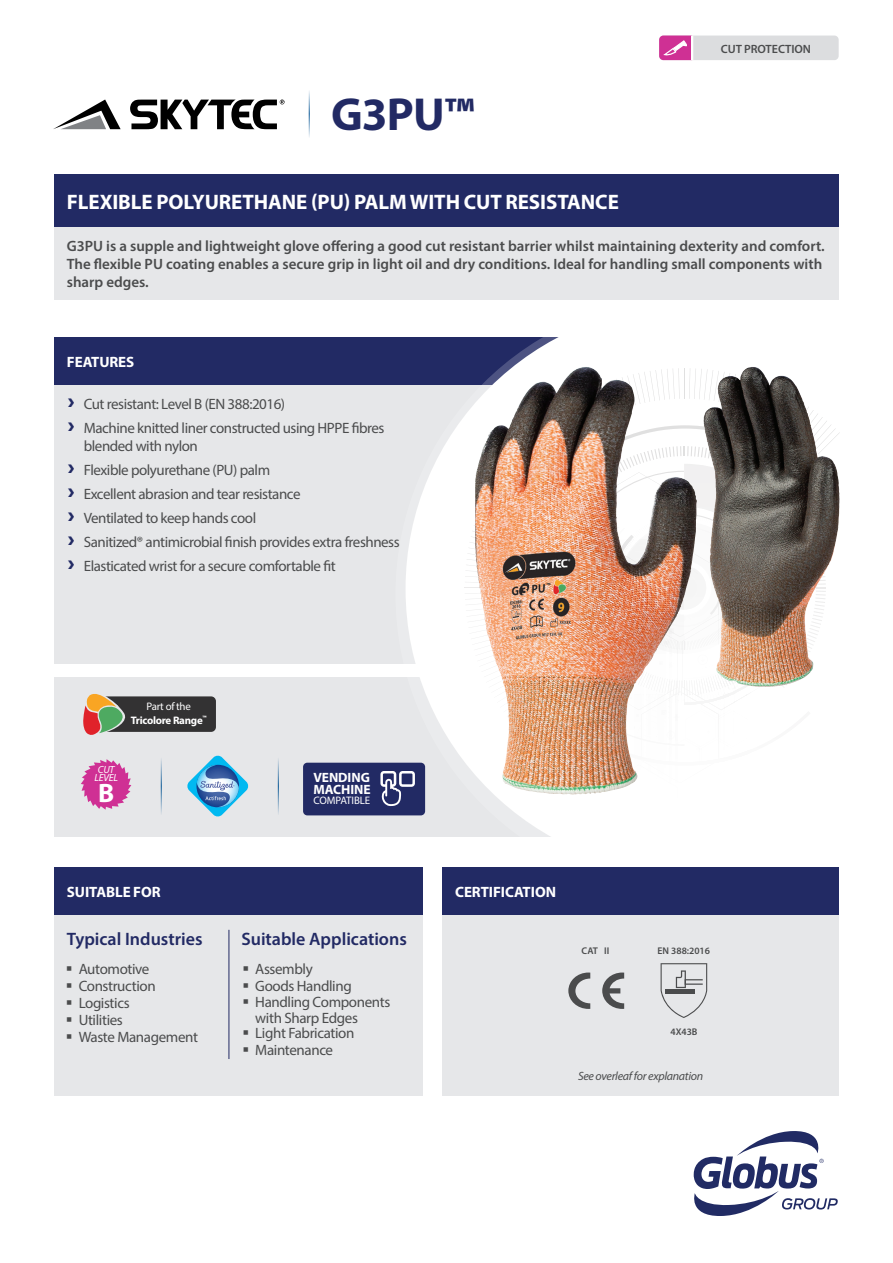
<style>
.page{position:relative;width:893px;height:1263px;background:#fff}
.page>*{position:absolute;margin:0;border:0;box-sizing:border-box;transform-origin:0 0}
.PRODUCT_NAME{font:700 46.5px "Myriad Pro";color:#222a64}
.t1{font:700 26.7px "Myriad Pro";color:#fff}
.SHORT_DESCRIPTION{font:700 21px "Myriad Pro";letter-spacing:-.005em;color:#fff}
.PANEL_SUB-HEAD{font:600 18px "Myriad Pro";color:#222a64}
.t2{font:15px/18px "Myriad Pro";letter-spacing:-.03em;color:#4b4c4d}
.LONG_DESCRIPTION{font:600 15px/18px "Myriad Pro";color:#4b4c4d}
.PANEL_HEADING{font:700 15px "Myriad Pro";letter-spacing:-.005em;color:#fff}
.t3{font:700 13.5px/12px "Myriad Pro";letter-spacing:-.005em;color:#fff}
.t4{font:600 12px "Myriad Pro";letter-spacing:-.005em;color:#4b4c4d}
.t5{font:italic 12px "Myriad Pro";letter-spacing:-.025em;color:#4b4c4d}
.t6{font:700 10.95px "Myriad Pro";letter-spacing:-.025em;color:#fff}
.t7{font:10.95px "Myriad Pro";letter-spacing:-.025em;color:#fff}
.t8{font:10.8px "Myriad Pro";letter-spacing:-.005em;color:#fff}
.t9{font:italic 10.35px "Myriad Pro";letter-spacing:-.025em;color:#fff}
.CERTIFICATION_TEXT{font:600 9.75px "Myriad Pro";color:#4b4c4d}
</style>
<div class="page">
<div style="left:54px;top:385px;width:778px;height:278px;background:#e6e7e9"></div>
<div style="left:54px;top:677px;width:580px;height:160px;background:#e6e7e9"></div>
<div style="left:54px;top:337px;width:586px;height:48px;background:#222a64"></div>
<div style="left:54px;top:915px;width:368px;height:181px;background:#e6e7e9"></div>
<hr style="left:229px;top:930px;width:1px;height:129px;background:#222a64">
<div style="left:54px;top:867px;width:368px;height:48px;background:#222a64"></div>
<div style="left:442px;top:867px;width:397px;height:48px;background:#222a64"></div>
<svg style="left:395px;top:337px;width:363px;height:500px;fill:#fff"></svg>
<div style="left:635px;top:660px;width:9px;height:178px;background:#fff"></div>
<div style="left:618px;top:584px;width:18px;height:254px;background:#fff"></div>
<hr style="left:675px;top:678px;width:3px;height:160px;background:#231f20">
<hr style="left:669px;top:629px;width:3px;height:209px;background:#231f20">
<div style="left:658px;top:641px;width:8px;height:197px;background:#fff"></div>
<div style="left:646px;top:634px;width:18px;height:204px;background:#fff"></div>
<img style="left:465px;top:368px;width:375px;height:450px">
<hr style="left:734px;top:579px;width:1px;height:128px;background:#231f20;border-radius:50%">
<hr style="left:733px;top:584px;width:1px;height:160px;background:#231f20;border-radius:50%">
<img style="left:569px;top:539px;width:114px;height:115px;border-radius:50%">
<div style="left:634px;top:695px;width:114px;height:114px;background:#fff;border-radius:50%"></div>
<svg style="left:53px;top:100px;width:68px;height:29px"></svg>
<svg style="left:130px;top:100px;width:155px;height:29px"></svg>
<hr style="left:309px;top:88px;width:1px;height:50px;background:#005292">
<div style="left:54px;top:174px;width:785px;height:53px;background:#222a64"></div>
<div style="left:442px;top:915px;width:397px;height:181px;background:#e6e7e9"></div>
<div style="left:659px;top:36px;width:180px;height:24px;background:#dcdddf;border-radius:4px"></div>
<svg style="left:659px;top:36px;width:34px;height:24px"></svg>
<svg style="left:693px;top:1131px;width:145px;height:85px"></svg>
<div style="left:54px;top:227px;width:785px;height:73px;background:#e6e7e9"></div>
<svg style="left:661px;top:963px;width:46px;height:55px"></svg>
<svg style="left:602px;top:972px;width:22px;height:37px"></svg>
<svg style="left:568px;top:972px;width:22px;height:37px"></svg>
<svg style="left:187px;top:756px;width:61px;height:60px"></svg>
<hr style="left:161px;top:756px;width:1px;height:59px;background:#005292">
<hr style="left:278px;top:756px;width:1px;height:59px;background:#005292">
<svg style="left:81px;top:759px;width:50px;height:51px"></svg>
<div style="left:303px;top:763px;width:122px;height:52px;background:#222a64;border-radius:4px"></div>
<svg style="left:380px;top:771px;width:35px;height:35px"></svg>
<img style="left:526px;top:367px;width:58px;height:26px">
<img style="left:708px;top:367px;width:43px;height:43px">
<div style="left:102px;top:696px;width:114px;height:36px;background:#333233;border-radius:5px"></div>
<svg style="left:83px;top:694px;width:46px;height:41px"></svg>
<p class="PRODUCT_NAME" style="left:331px;top:84px;width:145px">G3PU™</p>
<p class="SHORT_DESCRIPTION" style="left:67px;top:188px;width:553px">FLEXIBLE POLYURETHANE (PU) PALM WITH CUT RESISTANCE</p>
<p class="t4" style="left:744px;top:39px;width:92px">CUT PROTECTION</p>
<p class="t4" style="left:721px;top:41px;width:92px">CUT PROTECTION</p>
<p class="LONG_DESCRIPTION" style="left:67px;top:237px;width:759px">G3PU is a supple and lightweight glove offering a good cut resistant barrier whilst maintaining dexterity and comfort.<br>The flexible PU coating enables a secure grip in light oil and dry conditions. Ideal for handling small components with sharp edges.</p>
<p class="PANEL_HEADING" style="left:67px;top:352px;width:69px">FEATURES</p>
<p class="t2" style="left:84px;top:395px;width:203px">Cut resistant: Level B (EN 388:2016)</p>
<p class="t2" style="left:84px;top:419px;width:302px">Machine knitted liner constructed using HPPE fibres blended with nylon</p>
<p class="t2" style="left:84px;top:461px;width:188px">Flexible polyurethane (PU) palm</p>
<p class="t2" style="left:84px;top:485px;width:218px">Excellent abrasion and tear resistance</p>
<p class="t2" style="left:84px;top:509px;width:174px">Ventilated to keep hands cool</p>
<p class="t2" style="left:84px;top:533px;width:317px">Sanitized® antimicrobial finish provides extra freshness</p>
<p class="t2" style="left:84px;top:557px;width:253px">Elasticated wrist for a secure comfortable fit</p>
<p class="t7" style="left:147px;top:699px;width:46px">Part of the</p>
<p class="t6" style="left:131px;top:713px;width:77px">Tricolore Range<sup>™</sup></p>
<p class="t9" style="left:98px;top:763px;width:18px">CUT</p>
<p class="t9" style="left:94px;top:771px;width:25px">LEVEL</p>
<p class="t1" style="left:98px;top:775px;width:18px">B</p>
<p class="t3" style="left:313px;top:771px;width:59px">VENDING<br>MACHINE</p>
<p class="t8" style="left:313px;top:794px;width:58px">COMPATIBLE</p>
<p class="PANEL_HEADING" style="left:67px;top:882px;width:95px">SUITABLE FOR</p>
<p class="PANEL_HEADING" style="left:455px;top:882px;width:102px">CERTIFICATION</p>
<p class="PANEL_SUB-HEAD" style="left:67px;top:928px;width:137px">Typical Industries</p>
<p class="PANEL_SUB-HEAD" style="left:241px;top:928px;width:167px">Suitable Applications</p>
<p class="t2" style="left:79px;top:960px;width:72px">Automotive</p>
<p class="t2" style="left:79px;top:977px;width:78px">Construction</p>
<p class="t2" style="left:79px;top:994px;width:52px">Logistics</p>
<p class="t2" style="left:79px;top:1011px;width:46px">Utilities</p>
<p class="t2" style="left:79px;top:1028px;width:121px">Waste Management</p>
<p class="t2" style="left:255px;top:960px;width:59px">Assembly</p>
<p class="t2" style="left:255px;top:977px;width:98px">Goods Handling</p>
<p class="t2" style="left:255px;top:993px;width:137px;line-height:16.5px">Handling Components with Sharp Edges</p>
<p class="t2" style="left:255px;top:1024px;width:101px">Light Fabrication</p>
<p class="t2" style="left:255px;top:1041px;width:79px">Maintenance</p>
<p class="CERTIFICATION_TEXT" style="left:582px;top:944px;width:18px">CAT</p>
<p class="CERTIFICATION_TEXT" style="left:604px;top:944px;width:7px">II</p>
<p class="CERTIFICATION_TEXT" style="left:658px;top:944px;width:54px">EN 388:2016</p>
<p class="CERTIFICATION_TEXT" style="left:670px;top:1025px;width:29px">4X43B</p>
<p class="t5" style="left:578px;top:1068px;width:127px">See overleaf for explanation</p>
</div>
